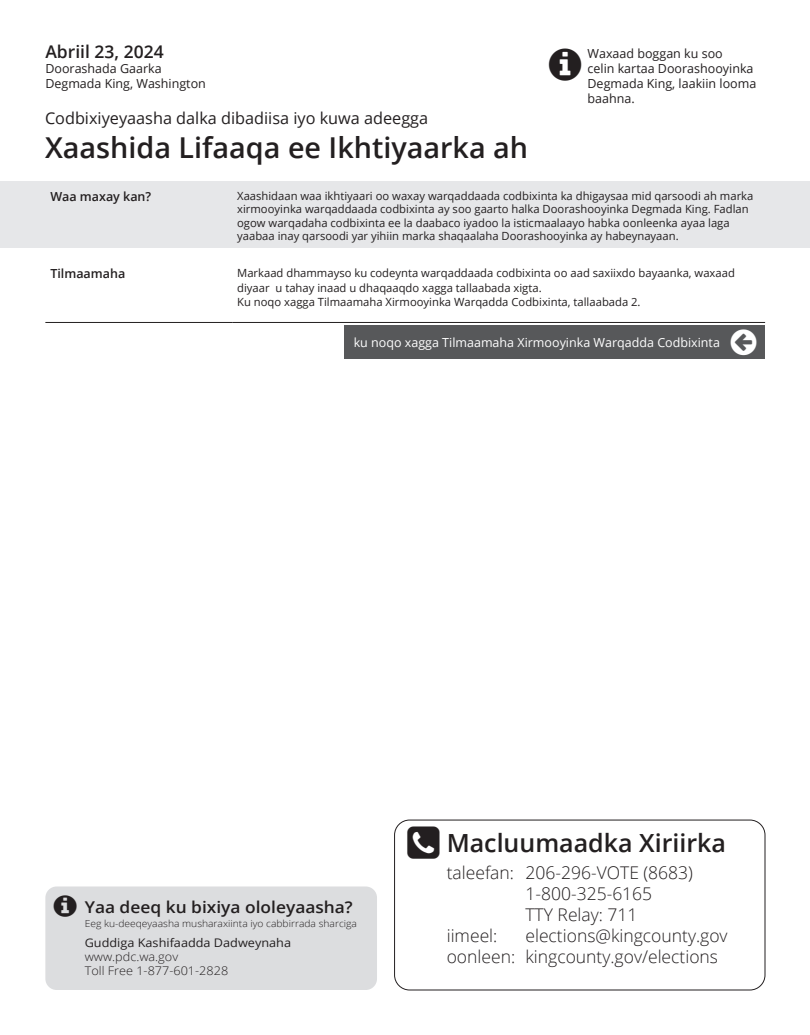
<style>
.page{position:relative;width:810px;height:1035px;background:#fff}
.page>*{position:absolute;margin:0;border:0;box-sizing:border-box;transform-origin:0 0}
.t1{font:600 28.75px "Open Sans";color:#231f20}
.t2{font:600 25px "Open Sans";color:#231f20}
.t3{font:300 17.5px/21px "Open Sans";color:#231f20}
.t4{font:600 17.5px "Open Sans";color:#231f20}
.t5{font:16.25px "Open Sans";color:#231f20}
.t6{font:600 16.25px "Open Sans";color:#231f20;scale:1.07 1}
.t7{font:12.5px/15px "Open Sans";color:#231f20}
.t8{font:12.5px "Open Sans";color:#fff}
.t9{font:600 12.5px "Open Sans";color:#231f20}
.t10{font:300 11.88px/14.2px "Open Sans";color:#231f20;scale:1.07 1}
.t11{font:11.88px "Open Sans";color:#231f20;scale:1.07 1}
.t12{font:11.25px/13.5px "Open Sans";color:#231f20}
.t13{font:300 9.62px "Open Sans";color:#231f20;scale:1.07 1}
</style>
<div class="page">
<div style="left:0;top:181px;width:810px;height:67px;background:#e6e7e9"></div>
<hr style="left:45px;top:322px;width:187px;height:1px;background:#231f20">
<hr style="left:232px;top:322px;width:533px;height:1px;background:#231f20">
<div style="left:345px;top:326px;width:420px;height:33px;background:#57585a"></div>
<div style="left:45px;top:886px;width:332px;height:104px;background:#dcdddf;border-radius:11px"></div>
<div style="left:394px;top:820px;width:371px;height:170px;border:1px solid #231f20;border-radius:15px"></div>
<h3 class="t4" style="left:45px;top:40px;width:120px">Abriil 23, 2024</h3>
<p class="t7" style="left:45px;top:61px;width:162px">Doorashada Gaarka<br>Degmada King, Washington</p>
<h2 class="t5" style="left:45px;top:107px;width:385px">Codbixiyeyaasha dalka dibadiisa iyo kuwa adeegga</h2>
<h1 class="t1" style="left:45px;top:128px;width:485px">Xaashida Lifaaqa ee Ikhtiyaarka ah</h1>
<h2 class="t9" style="left:50px;top:188px;width:102px">Waa maxay kan?</h2>
<p class="t12" style="left:237px;top:189px;width:518px">Xaashidaan waa ikhtiyaari oo waxay warqaddaada codbixinta ka dhigaysaa mid qarsoodi ah marka xirmooyinka warqaddaada codbixinta ay soo gaarto halka Doorashooyinka Degmada King. Fadlan ogow warqadaha codbixinta ee la daabaco iyadoo la isticmaalaayo habka oonleenka ayaa laga yaabaa inay qarsoodi yar yihiin marka shaqaalaha Doorashooyinka ay habeynayaan.</p>
<h2 class="t9" style="left:50px;top:265px;width:76px">Tilmaamaha</h2>
<p class="t12" style="left:237px;top:265px;width:499px;line-height:15px">Markaad dhammayso ku codeynta warqaddaada codbixinta oo aad saxiixdo bayaanka, waxaad diyaar u tahay inaad u dhaqaaqdo xagga tallaabada xigta.</p>
<p class="t12" style="left:237px;top:294px;width:405px">Ku noqo xagga Tilmaamaha Xirmooyinka Warqadda Codbixinta, tallaabada 2.</p>
<h2 class="t8" style="left:354px;top:334px;width:368px">ku noqo xagga Tilmaamaha Xirmooyinka Warqadda Codbixinta</h2>
<p class="t7" style="left:588px;top:46px;width:170px">Waxaad boggan ku soo<br>celin kartaa Doorashooyinka<br>Degmada King, laakiin looma baahna.</p>
<h2 class="t6" style="left:85px;top:896px;width:252px">Yaa deeq ku bixiya ololeyaasha?</h2>
<p class="t13" style="left:85px;top:917px;width:256px">Eeg ku-deeqeyaasha musharaxiinta iyo cabbirrada sharciga</p>
<h3 class="t11" style="left:85px;top:934px;width:194px">Guddiga Kashifaadda Dadweynaha</h3>
<p class="t10" style="left:85px;top:949px;width:136px">www.pdc.wa.gov<br>Toll Free 1-877-601-2828</p>
<h2 class="t2" style="left:447px;top:826px;width:281px">Macluumaadka Xiriirka</h2>
<p class="t3" style="left:447px;top:862px;width:248px">taleefan: 206-296-VOTE (8683)</p>
<p class="t3" style="left:525px;top:883px;width:128px">1-800-325-6165</p>
<p class="t3" style="left:525px;top:904px;width:114px">TTY Relay: 711</p>
<p class="t3" style="left:447px;top:925px;width:52px">iimeel:</p>
<p class="t3" style="left:447px;top:925px;width:282px;text-indent:79px">elections@kingcounty.gov oonleen: kingcounty.gov/elections</p>
</div>
